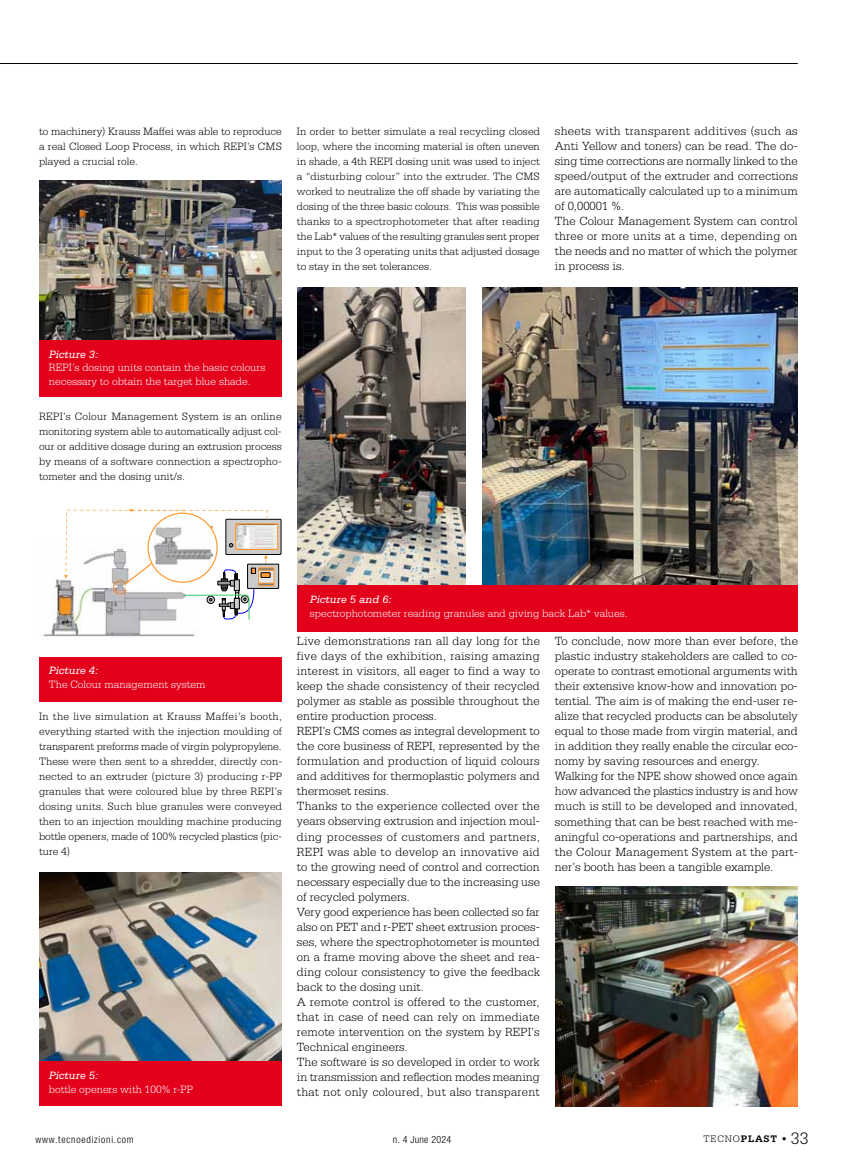
<style>
.page{position:relative;width:851px;height:1170px;background:#fff}
.page>*{position:absolute;margin:0;border:0;box-sizing:border-box;transform-origin:0 0}
.t1{font:300 12.5px/15px "Serifa Std";color:#000}
.t2{font:300 11.25px/15px "Serifa Std";color:#000;text-align:justify}
.t3{font:300 11.25px/13.5px "Serifa Std";color:#fff}
.t4{font:italic 11.25px "Serifa Std";color:#fff}
.t5{font:300 condensed 10px "Helvetica Neue LT Std";letter-spacing:.075em;color:#000}
.t6{font:300 10px "Serifa Std";letter-spacing:.075em;color:#000}
.t7{font:300 condensed 10px "Helvetica Neue LT Std";letter-spacing:.02em;color:#000}
.s1{font-weight:700}
.s2{font-size:17.5px}
</style>
<div class="page">
<hr style="left:0;top:63px;width:797px;height:1px;background:#000">
<img style="left:39px;top:180px;width:242px;height:160px">
<div style="left:39px;top:340px;width:243px;height:57px;background:#e2001a"></div>
<svg style="left:226px;top:519px;width:55px;height:35px"></svg>
<div style="left:226px;top:519px;width:55px;height:35px;border:1px solid #000"></div>
<img style="left:274px;top:525px;width:2px;height:23px">
<div style="left:235px;top:523px;width:43px;height:27px;border:1px solid #f93"></div>
<img style="left:43px;top:579px;width:152px;height:58px">
<svg style="left:247px;top:564px;width:31px;height:24px"></svg>
<div style="left:247px;top:564px;width:32px;height:24px;border:1px solid #000"></div>
<svg style="left:64px;top:508px;width:210px;height:112px"></svg>
<div style="left:39px;top:657px;width:243px;height:45px;background:#e2001a"></div>
<img style="left:39px;top:872px;width:242px;height:189px">
<div style="left:39px;top:1061px;width:243px;height:45px;background:#e2001a"></div>
<div style="left:297px;top:585px;width:500px;height:46px;background:#e2001a"></div>
<img style="left:297px;top:288px;width:168px;height:297px">
<img style="left:482px;top:288px;width:315px;height:297px">
<img style="left:555px;top:886px;width:242px;height:220px">
<p class="t2" style="left:39px;top:124px;width:244px">to machinery) Krauss Maffei was able to reproduce a real Closed Loop Process, in which REPI’s CMS played a crucial role.</p>
<p class="t2" style="left:297px;top:124px;width:244px">In order to better simulate a real recycling closed loop, where the incoming material is often uneven in shade, a 4th REPI dosing unit was used to inject a “disturbing colour” into the extruder. The CMS worked to neutralize the off shade by variating the dosing of the three basic colours. This was possible thanks to a spectrophotometer that after reading the Lab* values of the resulting granules sent proper input to the 3 operating units that adjusted dosage to stay in the set tolerances.</p>
<p class="t1" style="left:554px;top:124px;width:244px">sheets with transparent additives (such as Anti Yellow and toners) can be read. The do&shy;sing time corrections are normally linked to the speed/output of the extruder and corrections are automatically calculated up to a minimum of 0,00001 %.<br>The Colour Management System can control three or more units at a time, depending on the needs and no matter of which the polymer in process is.</p>
<p class="t4" style="left:49px;top:348px;width:51px">Picture 3:</p>
<p class="t3" style="left:49px;top:361px;width:218px">REPI’s dosing units contain the basic colours necessary to obtain the target blue shade.</p>
<p class="t2" style="left:39px;top:409px;width:244px">REPI’s Colour Management System is an online monitoring system able to automatically adjust col&shy;our or additive dosage during an extrusion process by means of a software connection a spectropho&shy;tometer and the dosing unit/s.</p>
<p class="t4" style="left:49px;top:664px;width:51px">Picture 4:</p>
<p class="t3" style="left:49px;top:677px;width:158px">The Colour management system</p>
<p class="t2" style="left:39px;top:709px;width:244px">In the live simulation at Krauss Maffei’s booth, everything started with the injection moulding of transparent preforms made of virgin polypropylene.<br>These were then sent to a shredder, directly con&shy;nected to an extruder (picture 3) producing r-PP granules that were coloured blue by three REPI’s dosing units. Such blue granules were conveyed then to an injection moulding machine producing bottle openers, made of 100% recycled plastics (pic&shy;ture 4)</p>
<p class="t4" style="left:49px;top:1069px;width:51px">Picture 5:</p>
<p class="t3" style="left:49px;top:1082px;width:145px">bottle openers with 100% r-PP</p>
<p class="t4" style="left:310px;top:593px;width:83px">Picture 5 and 6:</p>
<p class="t3" style="left:310px;top:606px;width:319px">spectrophotometer reading granules and giving back Lab* values.</p>
<p class="t1" style="left:297px;top:634px;width:244px">Live demonstrations ran all day long for the five days of the exhibition, raising amazing interest in visitors, all eager to find a way to keep the shade consistency of their recycled polymer as stable as possible throughout the entire production process.<br>REPI’s CMS comes as integral development to the core business of REPI, represented by the formulation and production of liquid colours and additives for thermoplastic polymers and thermoset resins.<br>Thanks to the experience collected over the years observing extrusion and injection moul&shy;ding processes of customers and partners, REPI was able to develop an innovative aid to the growing need of control and correction necessary especially due to the increasing use of recycled polymers.<br>Very good experience has been collected so far also on PET and r-PET sheet extrusion proces&shy;ses, where the spectrophotometer is mounted on a frame moving above the sheet and rea&shy;ding colour consistency to give the feedback back to the dosing unit.<br>A remote control is offered to the customer, that in case of need can rely on immediate remote intervention on the system by REPI’s Technical engineers.<br>The software is so developed in order to work in transmission and reflection modes meaning that not only coloured, but also transparent</p>
<p class="t1" style="left:554px;top:634px;width:244px">To conclude, now more than ever before, the plastic industry stakeholders are called to co&shy;operate to contrast emotional arguments with their extensive know-how and innovation po&shy;tential. The aim is of making the end-user re&shy;alize that recycled products can be absolutely equal to those made from virgin material, and in addition they really enable the circular eco&shy;nomy by saving resources and energy.<br>Walking for the NPE show showed once again how advanced the plastics industry is and how much is still to be developed and innovated, something that can be best reached with me&shy;aningful co-operations and partnerships, and the Colour Management System at the part&shy;ner’s booth has been a tangible example.</p>
<p class="t5" style="left:35px;top:1133px;width:100px">www.tecnoedizioni.com</p>
<p class="t7" style="left:393px;top:1133px;width:60px">n. 4 June 2024</p>
<p class="t6" style="left:703px;top:1132px;width:106px">tecno<span class="s1">plast</span> • <span class="s2">33</span></p>
</div>
